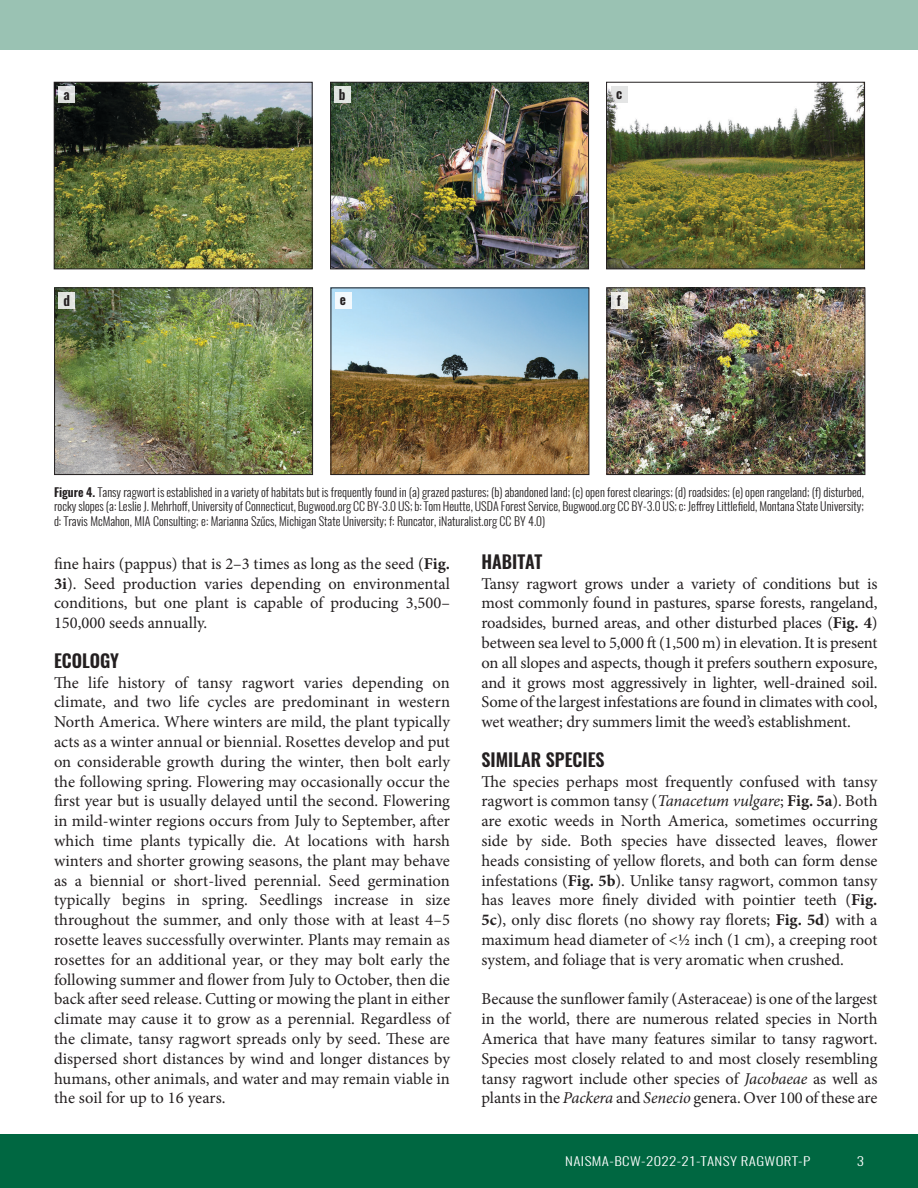
<style>
.page{position:relative;width:918px;height:1188px;background:#fff}
.page>*{position:absolute;margin:0;border:0;box-sizing:border-box;transform-origin:0 0}
.Header_1{font:600 18px "Oswald";color:#231f20}
.Reg_Para{font:16.5px/19.8px "Minion Pro";letter-spacing:-.005em;color:#231f20;text-align:justify}
.t1{font:600 13.5px "Oswald";color:#231f20}
.t2{font:300 12px/14.4px "Oswald";color:#231f20;text-align:justify}
.t3{font:300 12px "Oswald";letter-spacing:.025em;color:#fff;scale:1.25 1}
.t4{font:300 12px "Oswald";color:#fff;scale:1.25 1}
.s1{font-weight:600}
.s2{font-weight:700}
.s3{font-style:italic}
.s4{font-style:inherit}
</style>
<div class="page">
<div style="left:0;top:1134px;width:918px;height:54px;background:#006741"></div>
<div style="left:0;top:0;width:918px;height:50px;background:#9ac2b3"></div>
<img style="left:56px;top:84px;width:254px;height:183px">
<div style="left:54px;top:82px;width:258px;height:187px;border:1px solid #231f20"></div>
<img style="left:56px;top:290px;width:255px;height:183px">
<div style="left:54px;top:288px;width:259px;height:187px;border:1px solid #231f20"></div>
<img style="left:332px;top:84px;width:255px;height:183px">
<div style="left:330px;top:82px;width:259px;height:187px;border:1px solid #231f20"></div>
<img style="left:333px;top:290px;width:254px;height:183px">
<div style="left:331px;top:288px;width:258px;height:187px;border:1px solid #231f20"></div>
<img style="left:608px;top:84px;width:255px;height:183px">
<div style="left:606px;top:82px;width:259px;height:187px;border:1px solid #231f20"></div>
<img style="left:609px;top:290px;width:254px;height:183px">
<div style="left:607px;top:288px;width:258px;height:187px;border:1px solid #231f20"></div>
<svg style="left:59px;top:87px;width:16px;height:16px"></svg>
<div style="left:334px;top:87px;width:17px;height:16px;background:#e1e4e1"></div>
<svg style="left:611px;top:87px;width:17px;height:16px"></svg>
<div style="left:59px;top:292px;width:16px;height:17px;background:#e2e6e0"></div>
<div style="left:335px;top:292px;width:16px;height:17px;background:#f3f9fd"></div>
<svg style="left:611px;top:292px;width:17px;height:17px"></svg>
<p class="t1" style="left:64px;top:85px;width:8px">a</p>
<p class="t1" style="left:339px;top:85px;width:8px">b</p>
<p class="t1" style="left:616px;top:85px;width:8px">c</p>
<p class="t1" style="left:63px;top:291px;width:8px">d</p>
<p class="t1" style="left:340px;top:290px;width:8px">e</p>
<p class="t1" style="left:617px;top:291px;width:6px">f</p>
<p class="t2" style="left:54px;top:485px;width:812px"><span class="s1">Figure 4.</span> Tansy ragwort is established in a variety of habitats but is frequently found in (a) grazed pastures; (b) abandoned land; (c) open forest clearings; (d) roadsides; (e) open rangeland; (f) disturbed, rocky slopes (a: Leslie J. Mehrhoff, University of Connecticut, Bugwood.org CC BY-3.0 US; b: Tom Heutte, USDA Forest Service, Bugwood.org CC BY-3.0 US; c: Jeffrey Littlefield, Montana State University; d: Travis McMahon, MIA Consulting; e: Marianna Szűcs, Michigan State University; f: Runcator, iNaturalist.org CC BY 4.0)</p>
<p class="Reg_Para" style="left:54px;top:554px;width:398px">fine hairs (pappus) that is 2–3 times as long as the seed (<span class="s2">Fig.<br>3i</span>). Seed production varies depending on environmental conditions, but one plant is capable of producing 3,500– 150,000 seeds annually.</p>
<p class="Header_1" style="left:54px;top:648px;width:67px">ECOLOGY</p>
<p class="Reg_Para" style="left:54px;top:673px;width:398px">The life history of tansy ragwort varies depending on climate, and two life cycles are predominant in western North America. Where winters are mild, the plant typically acts as a winter annual or biennial. Rosettes develop and put on considerable growth during the winter, then bolt early the following spring. Flowering may occasionally occur the first year but is usually delayed until the second. Flowering in mild-winter regions occurs from July to September, after which time plants typically die. At locations with harsh winters and shorter growing seasons, the plant may behave as a biennial or short-lived perennial. Seed germination typically begins in spring. Seedlings increase in size throughout the summer, and only those with at least 4–5 rosette leaves successfully overwinter. Plants may remain as rosettes for an additional year, or they may bolt early the following summer and flower from July to October, then die back after seed release. Cutting or mowing the plant in either climate may cause it to grow as a perennial. Regardless of the climate, tansy ragwort spreads only by seed. These are dispersed short distances by wind and longer distances by humans, other animals, and water and may remain viable in the soil for up to 16 years.</p>
<p class="Header_1" style="left:482px;top:549px;width:62px">HABITAT</p>
<p class="Reg_Para" style="left:482px;top:574px;width:398px">Tansy ragwort grows under a variety of conditions but is most commonly found in pastures, sparse forests, rangeland, roadsides, burned areas, and other disturbed places (<span class="s2">Fig. 4</span>) between sea level to 5,000 ft (1,500 m) in elevation. It is present on all slopes and aspects, though it prefers southern exposure, and it grows most aggressively in lighter, well-drained soil.<br>Some of the largest infestations are found in climates with cool, wet weather; dry summers limit the weed’s establishment.</p>
<p class="Header_1" style="left:482px;top:747px;width:125px">SIMILAR SPECIES</p>
<p class="Reg_Para" style="left:482px;top:772px;width:398px">The species perhaps most frequently confused with tansy ragwort is common tansy (<span class="s3">Tanacetum vulgare</span>; <span class="s2">Fig. 5a</span>). Both are exotic weeds in North America, sometimes occurring side by side. Both species have dissected leaves, flower heads consisting of yellow florets, and both can form dense infestations (<span class="s2">Fig. 5b</span>). Unlike tansy ragwort, common tansy has leaves more finely divided with pointier teeth (<span class="s2">Fig.<br>5c</span>), only disc florets (no showy ray florets; <span class="s2">Fig. 5d</span>) with a maximum head diameter of &lt;½ inch (1 cm), a creeping root system, and foliage that is very aromatic when crushed.</p>
<p class="Reg_Para" style="left:482px;top:989px;width:398px">Because the sunflower family (Asteraceae) is one of the largest in the world, there are numerous related species in North America that have many features similar to tansy ragwort.<br>Species most closely related to and most closely resembling tansy ragwort include other species of <span class="s3">Jacobaeae</span> as well as plants in the <span class="s3">Packera</span> and <span class="s3">Senecio</span> genera. Over 100 of these are</p>
<p class="t3" style="left:565px;top:1153px;width:198px"><span class="s4">NAISMA</span>-BCW-2022-21-TANSY RAGWORT-P</p>
<p class="t4" style="left:857px;top:1153px;width:7px">3</p>
</div>
